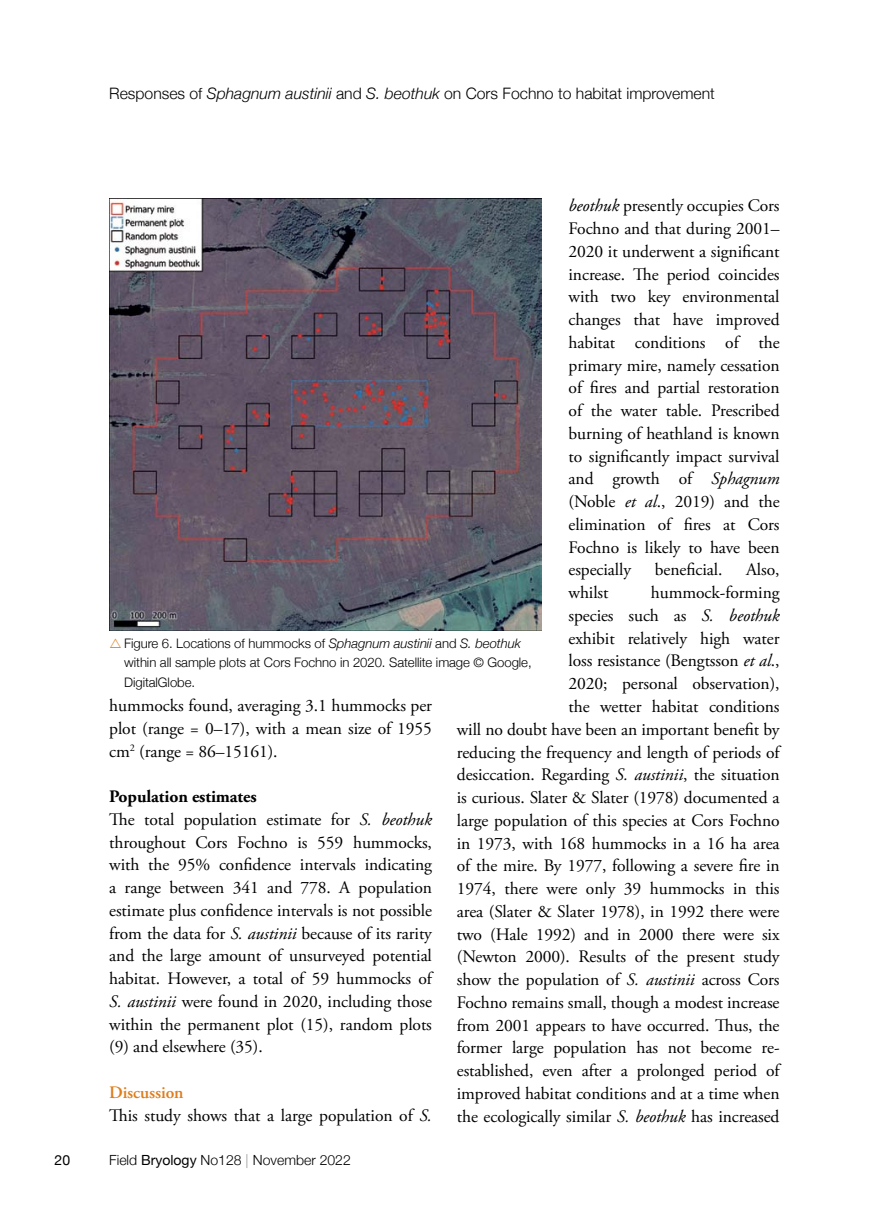
<style>
.page{position:relative;width:869px;height:1216px;background:#fff}
.page>*{position:absolute;margin:0;border:0;box-sizing:border-box;transform-origin:0 0}
.t1{font:17.5px/22.8px "Adobe Garamond Pro";letter-spacing:-.005em;color:#000;text-align:justify}
.t2{font:300 15.75px "Helvetica Neue";color:#000}
.t3{font:300 14px "Helvetica Neue";color:#000}
.t4{font:14px "Helvetica Neue";color:#000}
.t5{font:300 13.12px/19.2px "Helvetica Neue";letter-spacing:-.005em;color:#000}
.s1{font-style:italic}
.s2{font-weight:700}
.s3{font-weight:600;color:#df7d1c}
.s4{font-weight:400}
.s5{font-weight:200}
</style>
<div class="page">
<img style="left:109px;top:198px;width:432px;height:432px">
<p class="t2" style="left:109px;top:84px;width:607px">Responses of <span class="s1">Sphagnum austinii</span> and <span class="s1">S. beothuk</span> on Cors Fochno to habitat improvement</p>
<p class="t1" style="left:568px;top:195px;width:212px"><span class="s1">beothuk</span> presently occupies Cors Fochno and that during 2001– 2020 it underwent a significant increase. The period coincides with two key environmental changes that have improved habitat conditions of the primary mire, namely cessation of fires and partial restoration of the water table. Prescribed burning of heathland is known to significantly impact survival and growth of <span class="s1">Sphagnum </span>(Noble <span class="s1">et al</span>., 2019) and the elimination of fires at Cors Fochno is likely to have been especially</p>
<p class="t1" style="left:654px;top:559px;width:69px">beneficial.</p>
<p class="t1" style="left:745px;top:559px;width:35px">Also,</p>
<p class="t1" style="left:456px;top:582px;width:324px;text-align:right">hummock-forming<br>species such as <span class="s1">S. beothuk<br></span>exhibit relatively high water<br>loss resistance (Bengtsson <span class="s1">et al</span>.,<br>2020; personal observation),<br>the wetter habitat conditions<br>will no doubt have been an important benefit by reducing the frequency and length of periods of desiccation. Regarding <span class="s1">S. austinii</span>, the situation is curious. Slater &amp; Slater (1978) documented a large population of this species at Cors Fochno in 1973, with 168 hummocks in a 16 ha area of the mire. By 1977, following a severe fire in 1974, there were only 39 hummocks in this area (Slater &amp; Slater 1978), in 1992 there were two (Hale 1992) and in 2000 there were six (Newton 2000). Results of the present study show the population of <span class="s1">S. austinii</span> across Cors Fochno remains small, though a modest increase from 2001 appears to have occurred. Thus, the former large population has not become re&shy;established, even after a prolonged period of improved habitat conditions and at a time when the ecologically similar <span class="s1">S. beothuk</span> has increased</p>
<p class="t1" style="left:568px;top:582px;width:41px">whilst</p>
<p class="t5" style="left:124px;top:633px;width:409px">Figure 6. Locations of hummocks of <span class="s1">Sphagnum austinii</span> and <span class="s1">S. beothuk </span>within all sample plots at Cors Fochno in 2020. Satellite image © Google,<br>DigitalGlobe.</p>
<p class="t1" style="left:109px;top:694px;width:324px">hummocks found, averaging 3.1 hummocks per plot (range = 0–17), with a mean size of 1955 cm<sup>2</sup> (range = 86–15161).</p>
<p class="t1" style="left:109px;top:785px;width:324px;text-align:left"><span class="s2">Population estimates<br></span>The total population estimate for <span class="s1">S. beothuk </span>throughout Cors Fochno is 559 hummocks, with the 95% confidence intervals indicating a range between 341 and 778. A population estimate plus confidence intervals is not possible from the data for <span class="s1">S. austinii</span> because of its rarity and the large amount of unsurveyed potential habitat. However, a total of 59 hummocks of <span class="s1">S. austinii</span> were found in 2020, including those within the permanent plot (15), random plots (9) and elsewhere (35).</p>
<p class="t1" style="left:109px;top:1081px;width:324px"><span class="s3">Discussion<br></span>This study shows that a large population of <span class="s1">S.</span></p>
<p class="t4" style="left:55px;top:1151px;width:17px">20</p>
<p class="t3" style="left:109px;top:1151px;width:243px">Field <span class="s4">Bryology</span> No128 <span class="s5">|</span> November 2022</p>
</div>
